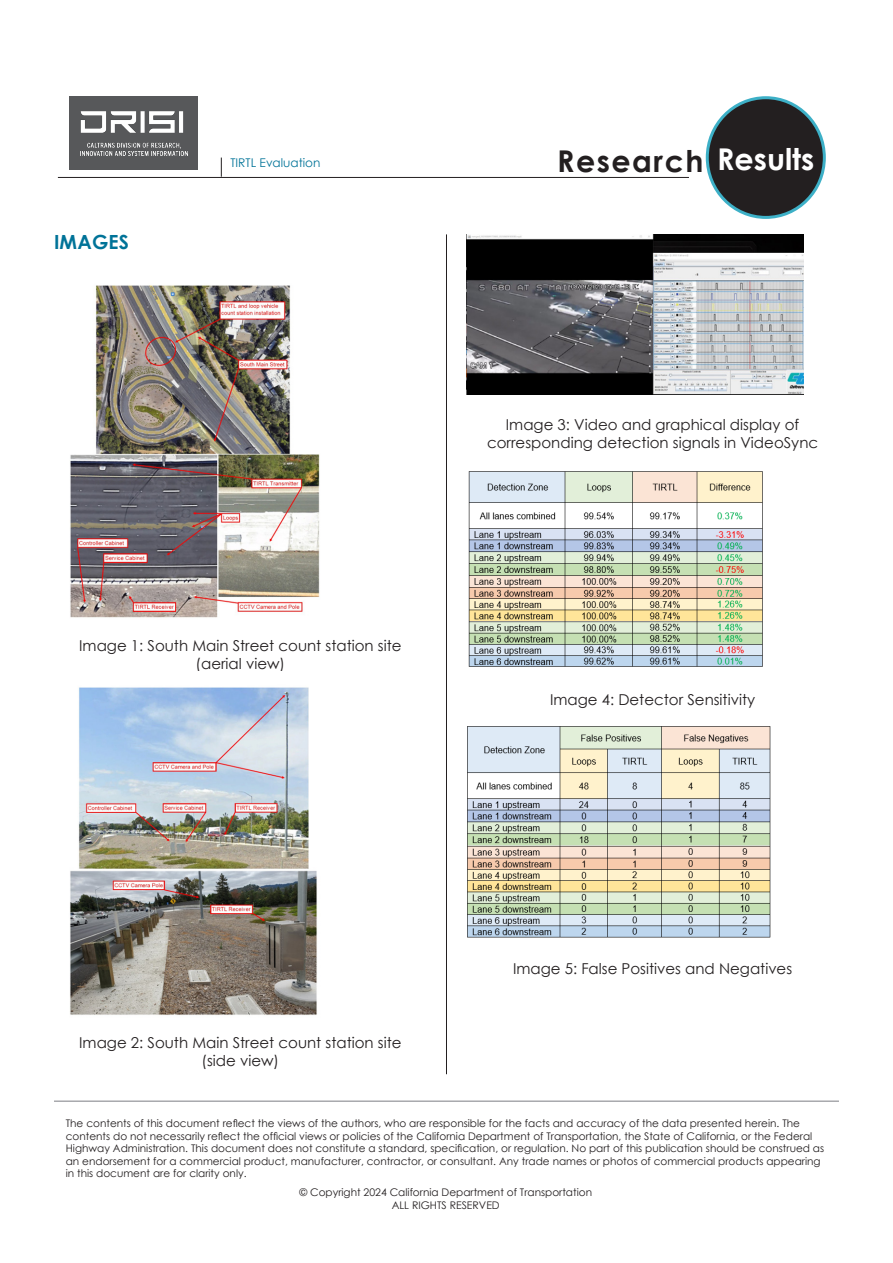
<style>
.page{position:relative;width:893px;height:1263px;background:#fff}
.page>*{position:absolute;margin:0;border:0;box-sizing:border-box;transform-origin:0 0}
.t1{font:700 30px "Century Gothic";letter-spacing:.05em;color:#231f20}
.Heading_level_1_for_Body_Copy{font:700 19.5px "Century Gothic";letter-spacing:.01em;color:#007398}
.Body_Copy{font:15px/18px "Century Gothic";color:#231f20;text-align:center}
.t2{font:12px "Century Gothic";color:#007398}
.t3{font:10.5px/12.6px "Century Gothic";color:#231f20;text-align:center}
.s1{color:#fff}
</style>
<div class="page">
<hr style="left:58px;top:177px;width:631px;height:1px;background:#231f20">
<svg style="left:221px;top:158px;width:1px;height:19px"></svg>
<hr style="left:446px;top:234px;width:1px;height:840px;background:#231f20">
<hr style="left:54px;top:1100px;width:785px;height:2px;background:#a8a9ad">
<div style="left:70px;top:96px;width:128px;height:74px;background:#57585a"></div>
<img style="left:80px;top:111px;width:107px;height:44px">
<div style="left:707px;top:98px;width:117px;height:119px;background:#231f20;border-radius:50%"></div>
<div style="left:706px;top:96px;width:120px;height:123px;border:3px solid #3db0c7;border-radius:50%"></div>
<img style="left:70px;top:285px;width:250px;height:333px">
<img style="left:70px;top:687px;width:247px;height:328px">
<img style="left:466px;top:235px;width:338px;height:159px">
<img style="left:468px;top:471px;width:295px;height:196px">
<img style="left:467px;top:726px;width:304px;height:212px">
<p class="Heading_level_1_for_Body_Copy" style="left:54px;top:227px;width:77px">IMAGES</p>
<p class="t2" style="left:230px;top:154px;width:91px">TIRTL Evaluation</p>
<p class="Body_Copy" style="left:79px;top:636px;width:324px">Image 1: South Main Street count station site</p>
<p class="Body_Copy" style="left:196px;top:654px;width:91px">(aerial view)</p>
<h1 class="t1" style="left:557px;top:138px;width:259px">Research <span class="s1">Results</span></h1>
<p class="Body_Copy" style="left:487px;top:416px;width:333px">Image 3: Video and graphical display of corresponding detection signals in VideoSync</p>
<p class="Body_Copy" style="left:550px;top:690px;width:207px">Image 4: Detector Sensitivity</p>
<p class="Body_Copy" style="left:79px;top:1033px;width:324px">Image 2: South Main Street count station site</p>
<p class="Body_Copy" style="left:202px;top:1051px;width:79px">(side view)</p>
<p class="Body_Copy" style="left:513px;top:959px;width:281px">Image 5: False Positives and Negatives</p>
<p class="t3" style="left:66px;top:1117px;width:760px;text-align:left">The contents of this document reflect the views of the authors, who are responsible for the facts and accuracy of the data presented herein. The contents do not necessarily reflect the official views or policies of the California Department of Transportation, the State of California, or the Federal Highway Administration. This document does not constitute a standard, specification, or regulation. No part of this publication should be construed as an endorsement for a commercial product, manufacturer, contractor, or consultant. Any trade names or photos of commercial products appearing in this document are for clarity only.</p>
<p class="t3" style="left:299px;top:1186px;width:294px">© Copyright 2024 California Department of Transportation<br>ALL RIGHTS RESERVED</p>
</div>
